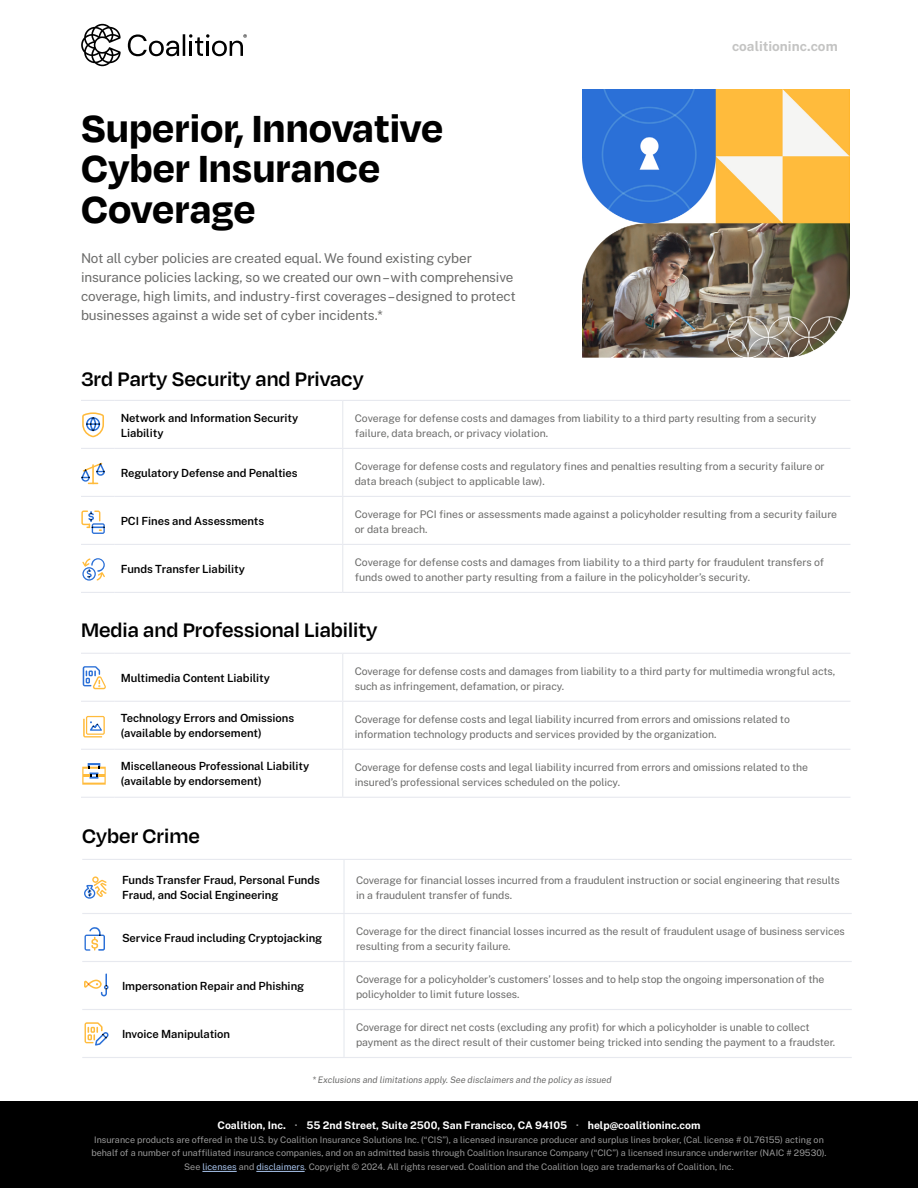
<style>
.page{position:relative;width:918px;height:1188px;background:#fff}
.page>*{position:absolute;margin:0;border:0;box-sizing:border-box;transform-origin:0 0}
.t1{font:700 43.5px/40.5px "Degular";color:#000}
.t2{font:600 22.5px "Degular";color:#000}
.t3{font:13.5px/18.8px "Public Sans";letter-spacing:-.01em;color:#6b6b6a}
.t4{font:700 13.5px "Public Sans";color:#c4c4c3}
.t5{font:600 11.25px/15px "Public Sans";letter-spacing:-.005em;color:#000}
.t6{font:10.5px/15px "Public Sans";letter-spacing:-.005em;color:#6b6b6a}
.t7{font:700 10.5px "Public Sans";color:#fff}
.t8{font:9px/13.5px "Public Sans";color:#999;text-align:center}
.t9{font:italic 9px "Public Sans";letter-spacing:-.005em;color:#6b6b6a}
.s1{color:#999}
.s2{color:#aac6ef}
</style>
<div class="page">
<div style="left:0;top:1101px;width:918px;height:87px;background:#000"></div>
<hr style="left:202px;top:1171px;width:35px;height:1px;background:#aac6ef">
<hr style="left:256px;top:1171px;width:49px;height:1px;background:#aac6ef">
<svg style="left:81px;top:24px;width:40px;height:42px"></svg>
<svg style="left:128px;top:34px;width:51px;height:22px"></svg>
<hr style="left:183px;top:34px;width:2px;height:22px;background:#000">
<svg style="left:189px;top:34px;width:58px;height:22px"></svg>
<hr style="left:81px;top:400px;width:34px;height:1px;background:#e7e9ef">
<hr style="left:115px;top:400px;width:228px;height:1px;background:#e7e9ef">
<hr style="left:343px;top:400px;width:507px;height:1px;background:#e7e9ef">
<hr style="left:342px;top:401px;width:1px;height:47px;background:#e7e9ef">
<hr style="left:81px;top:448px;width:34px;height:1px;background:#e7e9ef">
<hr style="left:115px;top:448px;width:228px;height:1px;background:#e7e9ef">
<hr style="left:343px;top:448px;width:507px;height:1px;background:#e7e9ef">
<hr style="left:342px;top:449px;width:1px;height:47px;background:#e7e9ef">
<hr style="left:81px;top:496px;width:34px;height:1px;background:#e7e9ef">
<hr style="left:115px;top:496px;width:228px;height:1px;background:#e7e9ef">
<hr style="left:343px;top:496px;width:507px;height:1px;background:#e7e9ef">
<hr style="left:342px;top:497px;width:1px;height:47px;background:#e7e9ef">
<hr style="left:81px;top:544px;width:34px;height:1px;background:#e7e9ef">
<hr style="left:115px;top:544px;width:228px;height:1px;background:#e7e9ef">
<hr style="left:343px;top:544px;width:507px;height:1px;background:#e7e9ef">
<hr style="left:342px;top:545px;width:1px;height:47px;background:#e7e9ef">
<hr style="left:81px;top:592px;width:34px;height:1px;background:#e7e9ef">
<hr style="left:115px;top:592px;width:228px;height:1px;background:#e7e9ef">
<hr style="left:343px;top:592px;width:507px;height:1px;background:#e7e9ef">
<hr style="left:81px;top:653px;width:34px;height:1px;background:#e7e9ef">
<hr style="left:115px;top:653px;width:228px;height:1px;background:#e7e9ef">
<hr style="left:343px;top:653px;width:507px;height:1px;background:#e7e9ef">
<hr style="left:342px;top:654px;width:1px;height:47px;background:#e7e9ef">
<hr style="left:81px;top:701px;width:34px;height:1px;background:#e7e9ef">
<hr style="left:115px;top:701px;width:228px;height:1px;background:#e7e9ef">
<hr style="left:343px;top:701px;width:507px;height:1px;background:#e7e9ef">
<hr style="left:342px;top:702px;width:1px;height:47px;background:#e7e9ef">
<hr style="left:81px;top:749px;width:34px;height:1px;background:#e7e9ef">
<hr style="left:115px;top:749px;width:228px;height:1px;background:#e7e9ef">
<hr style="left:343px;top:749px;width:507px;height:1px;background:#e7e9ef">
<hr style="left:342px;top:750px;width:1px;height:47px;background:#e7e9ef">
<hr style="left:81px;top:797px;width:34px;height:1px;background:#e7e9ef">
<hr style="left:115px;top:797px;width:228px;height:1px;background:#e7e9ef">
<hr style="left:343px;top:797px;width:507px;height:1px;background:#e7e9ef">
<svg style="left:81px;top:511px;width:24px;height:23px"></svg>
<svg style="left:82px;top:412px;width:22px;height:25px"></svg>
<svg style="left:81px;top:463px;width:24px;height:21px"></svg>
<svg style="left:82px;top:558px;width:23px;height:23px"></svg>
<svg style="left:83px;top:666px;width:23px;height:23px"></svg>
<svg style="left:83px;top:716px;width:22px;height:21px"></svg>
<svg style="left:82px;top:763px;width:24px;height:22px"></svg>
<hr style="left:82px;top:859px;width:34px;height:1px;background:#e7e9ef">
<hr style="left:116px;top:859px;width:228px;height:1px;background:#e7e9ef">
<hr style="left:344px;top:859px;width:508px;height:1px;background:#e7e9ef">
<hr style="left:343px;top:860px;width:2px;height:53px;background:#e7e9ef">
<hr style="left:82px;top:913px;width:34px;height:1px;background:#e7e9ef">
<hr style="left:116px;top:913px;width:228px;height:1px;background:#e7e9ef">
<hr style="left:344px;top:913px;width:508px;height:1px;background:#e7e9ef">
<hr style="left:343px;top:914px;width:2px;height:47px;background:#e7e9ef">
<hr style="left:82px;top:961px;width:34px;height:1px;background:#e7e9ef">
<hr style="left:116px;top:961px;width:228px;height:1px;background:#e7e9ef">
<hr style="left:344px;top:961px;width:508px;height:1px;background:#e7e9ef">
<hr style="left:343px;top:962px;width:2px;height:47px;background:#e7e9ef">
<hr style="left:82px;top:1009px;width:34px;height:1px;background:#e7e9ef">
<hr style="left:116px;top:1009px;width:228px;height:1px;background:#e7e9ef">
<hr style="left:344px;top:1009px;width:508px;height:1px;background:#e7e9ef">
<hr style="left:343px;top:1010px;width:2px;height:47px;background:#e7e9ef">
<hr style="left:82px;top:1057px;width:34px;height:1px;background:#e7e9ef">
<hr style="left:116px;top:1057px;width:228px;height:1px;background:#e7e9ef">
<hr style="left:344px;top:1057px;width:508px;height:1px;background:#e7e9ef">
<svg style="left:85px;top:927px;width:20px;height:24px"></svg>
<svg style="left:85px;top:1022px;width:24px;height:24px"></svg>
<svg style="left:84px;top:974px;width:25px;height:22px"></svg>
<svg style="left:84px;top:876px;width:23px;height:23px"></svg>
<img style="left:582px;top:90px;width:267px;height:267px">
<h1 class="t1" style="left:81px;top:105px;width:364px">Superior, Innovative<br>Cyber Insurance<br>Coverage</h1>
<p class="t3" style="left:81px;top:248px;width:436px">Not all cyber policies are created equal. We found existing cyber insurance policies lacking, so we created our own – with comprehensive coverage, high limits, and industry-first coverages – designed to protect businesses against a wide set of cyber incidents.*</p>
<h2 class="t2" style="left:81px;top:365px;width:284px">3rd Party Security and Privacy</h2>
<p class="t4" style="left:732px;top:37px;width:107px">coalitioninc.com</p>
<p class="t5" style="left:121px;top:409px;width:179px">Network and Information Security<br>Liability</p>
<p class="t6" style="left:355px;top:410px;width:463px">Coverage for defense costs and damages from liability to a third party resulting from a security failure, data breach, or privacy violation.</p>
<p class="t5" style="left:121px;top:465px;width:179px">Regulatory Defense and Penalties</p>
<p class="t6" style="left:355px;top:458px;width:471px">Coverage for defense costs and regulatory fines and penalties resulting from a security failure or data breach (subject to applicable law).</p>
<p class="t5" style="left:121px;top:513px;width:145px">PCI Fines and Assessments</p>
<p class="t6" style="left:355px;top:506px;width:484px">Coverage for PCI fines or assessments made against a policyholder resulting from a security failure or data breach.</p>
<p class="t5" style="left:121px;top:561px;width:126px">Funds Transfer Liability</p>
<p class="t6" style="left:355px;top:554px;width:471px">Coverage for defense costs and damages from liability to a third party for fraudulent transfers of funds owed to another party resulting from a failure in the policyholder’s security.</p>
<h2 class="t2" style="left:81px;top:616px;width:298px">Media and Professional Liability</h2>
<p class="t5" style="left:121px;top:670px;width:151px">Multimedia Content Liability</p>
<p class="t6" style="left:355px;top:663px;width:482px">Coverage for defense costs and damages from liability to a third party for multimedia wrongful acts, such as infringement, defamation, or piracy.</p>
<p class="t5" style="left:121px;top:710px;width:175px">Technology Errors and Omissions (available by endorsement)</p>
<p class="t6" style="left:355px;top:711px;width:437px">Coverage for defense costs and legal liability incurred from errors and omissions related to information technology products and services provided by the organization.</p>
<p class="t5" style="left:121px;top:758px;width:190px">Miscellaneous Professional Liability (available by endorsement)</p>
<p class="t6" style="left:355px;top:759px;width:455px">Coverage for defense costs and legal liability incurred from errors and omissions related to the insured’s professional services scheduled on the policy.</p>
<h2 class="t2" style="left:82px;top:822px;width:119px">Cyber Crime</h2>
<p class="t5" style="left:122px;top:871px;width:199px">Funds Transfer Fraud, Personal Funds<br>Fraud, and Social Engineering</p>
<p class="t6" style="left:356px;top:872px;width:485px">Coverage for financial losses incurred from a fraudulent instruction or social engineering that results in a fraudulent transfer of funds.</p>
<p class="t5" style="left:122px;top:930px;width:202px">Service Fraud including Cryptojacking</p>
<p class="t6" style="left:356px;top:923px;width:490px">Coverage for the direct financial losses incurred as the result of fraudulent usage of business services resulting from a security failure.</p>
<p class="t5" style="left:122px;top:978px;width:184px">Impersonation Repair and Phishing</p>
<p class="t6" style="left:356px;top:971px;width:470px">Coverage for a policyholder’s customers’ losses and to help stop the ongoing impersonation of the policyholder to limit future losses.</p>
<p class="t5" style="left:122px;top:1026px;width:110px">Invoice Manipulation</p>
<p class="t6" style="left:356px;top:1019px;width:481px">Coverage for direct net costs (excluding any profit) for which a policyholder is unable to collect payment as the direct result of their customer being tricked into sending the payment to a fraudster.</p>
<p class="t9" style="left:312px;top:1073px;width:301px">* Exclusions and limitations apply. See disclaimers and the policy as issued</p>
<p class="t7" style="left:217px;top:1118px;width:485px">Coalition, Inc. <span class="s1">·</span> 55 2nd Street, Suite 2500, San Francisco, CA 94105 <span class="s1">·</span> help@coalitioninc.com</p>
<p class="t8" style="left:91px;top:1132px;width:737px">Insurance products are offered in the U.S. by Coalition Insurance Solutions Inc. (“CIS”), a licensed insurance producer and surplus lines broker, (Cal. license # 0L76155) acting on behalf of a number of unaffiliated insurance companies, and on an admitted basis through Coalition Insurance Company (“CIC”) a licensed insurance underwriter (NAIC # 29530).<br>See <span class="s2">licenses</span> and <span class="s2">disclaimers</span>. Copyright © 2024. All rights reserved. Coalition and the Coalition logo are trademarks of Coalition, Inc.</p>
</div>
